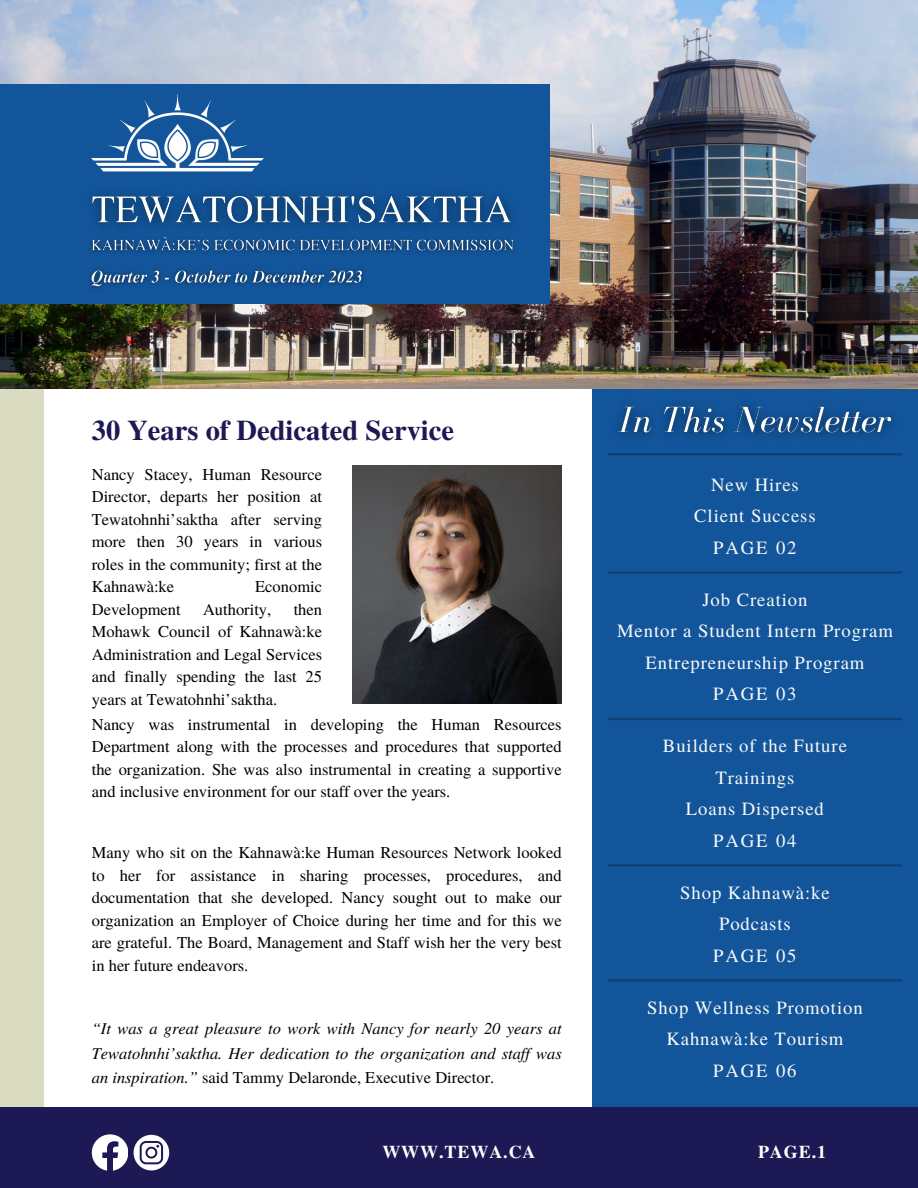
<style>
.page{position:relative;width:918px;height:1188px;background:#dadcc1}
.page>*{position:absolute;margin:0;border:0;box-sizing:border-box;transform-origin:0 0}
.t1{font:700 28.5px "Te X Gyre Termes";color:#1d1954}
.t2{font:18.6px "Te X Gyre Termes";letter-spacing:.05em;color:#f9f9f9}
.t3{font:700 18px "Te X Gyre Termes";letter-spacing:.05em;color:#fff}
.t4{font:16.5px/22.5px "Te X Gyre Termes";color:#000;text-align:justify}
.t5{font:italic 16.5px/24.8px "Te X Gyre Termes";color:#000;text-align:justify}
.s1{font-style:normal}
</style>
<div class="page">
<div style="left:45px;top:0;width:828px;height:1188px;background:#fff"></div>
<div style="left:593px;top:373px;width:325px;height:753px;background:#12559b"></div>
<img style="left:0;top:0;width:918px;height:388px">
<div style="left:0;top:84px;width:550px;height:219px;background:#12559b"></div>
<div style="left:0;top:1107px;width:918px;height:81px;background:#1d1954"></div>
<svg style="left:92px;top:1134px;width:36px;height:36px"></svg>
<svg style="left:134px;top:1135px;width:35px;height:35px"></svg>
<img style="left:92px;top:94px;width:172px;height:78px">
<hr style="left:608px;top:453px;width:294px;height:2px;background:#103f70">
<img style="left:352px;top:466px;width:210px;height:237px">
<img style="left:617px;top:405px;width:275px;height:32px">
<img style="left:92px;top:193px;width:420px;height:35px">
<img style="left:90px;top:236px;width:425px;height:17px">
<img style="left:89px;top:269px;width:275px;height:20px">
<hr style="left:608px;top:571px;width:294px;height:3px;background:#103f70">
<hr style="left:608px;top:718px;width:294px;height:2px;background:#103f70">
<hr style="left:608px;top:864px;width:294px;height:3px;background:#103f70">
<hr style="left:608px;top:979px;width:294px;height:3px;background:#103f70">
<p class="t1" style="left:92px;top:408px;width:364px">30 Years of Dedicated Service</p>
<p class="t4" style="left:92px;top:462px;width:232px">Nancy Stacey, Human Resource Director, departs her position at Tewatohnhi’saktha after serving more then 30 years in various roles in the community; first at the Kahnawà:ke</p>
<p class="t4" style="left:255px;top:575px;width:68px">Economic</p>
<p class="t4" style="left:92px;top:597px;width:232px;text-indent:202px">then Mohawk Council of Kahnawà:ke Administration and Legal Services and finally spending the last 25 years at Tewatohnhi’saktha.</p>
<p class="t4" style="left:92px;top:597px;width:90px">Development</p>
<p class="t4" style="left:203px;top:597px;width:70px">Authority,</p>
<h5 class="t4" style="left:92px;top:712px;width:472px">Nancy was instrumental in developing the Human Resources Department along with the processes and procedures that supported the organization. She was also instrumental in creating a supportive and inclusive environment for our staff over the years.</h5>
<p class="t4" style="left:92px;top:840px;width:472px">Many who sit on the Kahnawà:ke Human Resources Network looked to her for assistance in sharing processes, procedures, and documentation that she developed. Nancy sought out to make our organization an Employer of Choice during her time and for this we are grateful. The Board, Management and Staff wish her the very best in her future endeavors.</p>
<p class="t5" style="left:92px;top:1015px;width:472px">“It was a great pleasure to work with Nancy for nearly 20 years at Tewatohnhi’saktha. Her dedication to the organization and staff was an inspiration.” <span class="s1">said Tammy Delaronde, Executive Director.</span></p>
<p class="t2" style="left:711px;top:471px;width:89px">New Hires</p>
<p class="t2" style="left:694px;top:503px;width:123px">Client Success</p>
<p class="t2" style="left:713px;top:534px;width:85px">PAGE 02</p>
<h5 class="t2" style="left:702px;top:586px;width:107px">Job Creation</h5>
<p class="t2" style="left:617px;top:618px;width:277px">Mentor a Student Intern Program</p>
<p class="t2" style="left:645px;top:649px;width:221px">Entrepreneurship Program</p>
<p class="t2" style="left:713px;top:681px;width:85px">PAGE 03</p>
<h5 class="t2" style="left:663px;top:733px;width:185px">Builders of the Future</h5>
<p class="t2" style="left:715px;top:764px;width:81px">Trainings</p>
<p class="t2" style="left:686px;top:796px;width:140px">Loans Dispersed</p>
<p class="t2" style="left:713px;top:827px;width:85px">PAGE 04</p>
<p class="t2" style="left:680px;top:879px;width:151px">Shop Kahnawà:ke</p>
<p class="t2" style="left:719px;top:911px;width:73px">Podcasts</p>
<h5 class="t2" style="left:713px;top:942px;width:85px">PAGE 05</h5>
<p class="t2" style="left:647px;top:994px;width:217px">Shop Wellness Promotion</p>
<p class="t2" style="left:666px;top:1026px;width:179px">Kahnawà:ke Tourism</p>
<h5 class="t2" style="left:713px;top:1057px;width:85px">PAGE 06</h5>
<p class="t3" style="left:382px;top:1138px;width:155px">WWW.TEWA.CA</p>
<p class="t3" style="left:758px;top:1138px;width:70px">PAGE.1</p>
</div>
